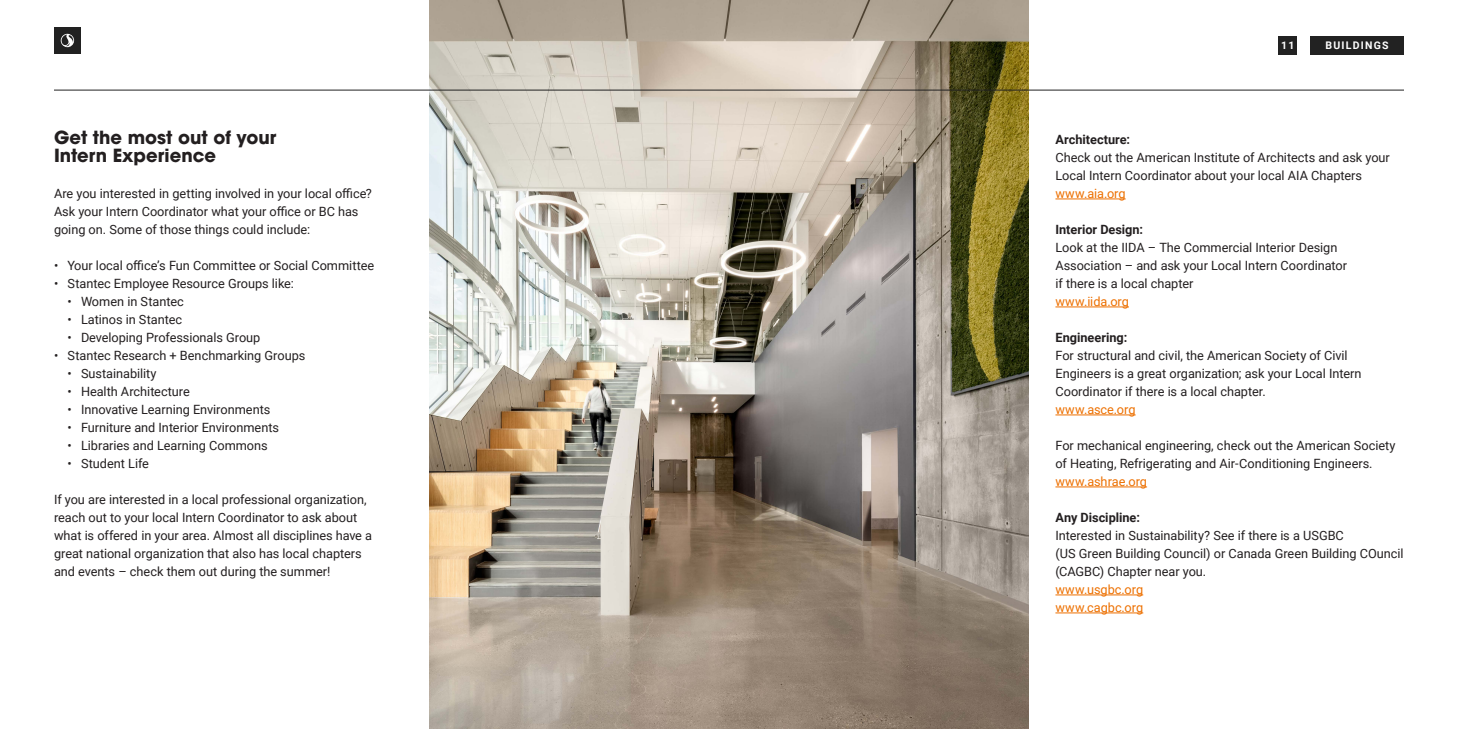
<style>
.page{position:relative;width:1458px;height:729px;background:#fff}
.page>*{position:absolute;margin:0;border:0;box-sizing:border-box;transform-origin:0 0}
.Story_Intro_1{font:700 18px/18px "ITC Avant Garde Pro";color:#231f20}
.t1{font:12.75px/18px "Roboto";letter-spacing:-.005em;color:#231f20}
.t2{font:12.75px/18px "Roboto";color:#ed7000}
.t3{font:700 12.75px "Roboto";color:#231f20}
.t4{font:700 10.5px "Roboto";letter-spacing:.115em;color:#fff}
</style>
<div class="page">
<hr style="left:1055px;top:199px;width:71px;height:1px;background:#ed7000">
<hr style="left:1055px;top:307px;width:74px;height:1px;background:#ed7000">
<hr style="left:1055px;top:415px;width:81px;height:1px;background:#ed7000">
<hr style="left:1055px;top:487px;width:92px;height:1px;background:#ed7000">
<hr style="left:1055px;top:595px;width:88px;height:1px;background:#ed7000">
<hr style="left:1055px;top:613px;width:88px;height:1px;background:#ed7000">
<img style="left:430px;top:0;width:598px;height:729px">
<div style="left:54px;top:27px;width:27px;height:27px;background:#212121"></div>
<svg style="left:60px;top:34px;width:14px;height:13px"></svg>
<div style="left:1310px;top:36px;width:94px;height:18px;background:#222"></div>
<div style="left:1279px;top:36px;width:18px;height:18px;background:#222"></div>
<hr style="left:54px;top:90px;width:1350px;height:1px;background:#222">
<p class="Story_Intro_1" style="left:54px;top:128px;width:224px">Get the most out of your<br>Intern Experience</p>
<p class="t1" style="left:54px;top:184px;width:319px">Are you interested in getting involved in your local office?<br>Ask your Intern Coordinator what your office or BC has going on. Some of those things could include:</p>
<p class="t1" style="left:54px;top:256px;width:322px">• Your local office’s Fun Committee or Social Committee</p>
<p class="t1" style="left:54px;top:274px;width:241px">• Stantec Employee Resource Groups like:</p>
<p class="t1" style="left:68px;top:292px;width:118px">• Women in Stantec</p>
<p class="t1" style="left:68px;top:310px;width:116px">• Latinos in Stantec</p>
<p class="t1" style="left:68px;top:328px;width:194px">• Developing Professionals Group</p>
<p class="t1" style="left:54px;top:346px;width:253px">• Stantec Research + Benchmarking Groups</p>
<p class="t1" style="left:68px;top:364px;width:91px">• Sustainability</p>
<p class="t1" style="left:68px;top:382px;width:124px">• Health Architecture</p>
<p class="t1" style="left:68px;top:400px;width:204px">• Innovative Learning Environments</p>
<p class="t1" style="left:68px;top:418px;width:213px">• Furniture and Interior Environments</p>
<p class="t1" style="left:68px;top:436px;width:202px">• Libraries and Learning Commons</p>
<p class="t1" style="left:68px;top:454px;width:83px">• Student Life</p>
<p class="t1" style="left:54px;top:490px;width:320px">If you are interested in a local professional organization, reach out to your local Intern Coordinator to ask about what is offered in your area. Almost all disciplines have a great national organization that also has local chapters and events – check them out during the summer!</p>
<p class="t4" style="left:1281px;top:38px;width:15px">11</p>
<p class="t4" style="left:1326px;top:38px;width:64px">BUILDINGS</p>
<p class="t3" style="left:1055px;top:131px;width:76px">Architecture:</p>
<p class="t1" style="left:1055px;top:148px;width:336px">Check out the American Institute of Architects and ask your<br>Local Intern Coordinator about your local AIA Chapters</p>
<p class="t2" style="left:1055px;top:184px;width:72px">www.aia.org</p>
<p class="t3" style="left:1055px;top:221px;width:89px">Interior Design:</p>
<p class="t1" style="left:1055px;top:238px;width:293px">Look at the IIDA – The Commercial Interior Design<br>Association – and ask your Local Intern Coordinator if there is a local chapter</p>
<p class="t2" style="left:1055px;top:292px;width:75px">www.iida.org</p>
<p class="t3" style="left:1055px;top:329px;width:73px">Engineering:</p>
<p class="t1" style="left:1055px;top:346px;width:308px">For structural and civil, the American Society of Civil<br>Engineers is a great organization; ask your Local Intern<br>Coordinator if there is a local chapter.</p>
<p class="t2" style="left:1055px;top:400px;width:82px">www.asce.org</p>
<p class="t1" style="left:1055px;top:436px;width:342px">For mechanical engineering, check out the American Society of Heating, Refrigerating and Air-Conditioning Engineers.</p>
<p class="t2" style="left:1055px;top:472px;width:93px">www.ashrae.org</p>
<p class="t3" style="left:1055px;top:509px;width:86px">Any Discipline:</p>
<p class="t1" style="left:1055px;top:526px;width:350px">Interested in Sustainability? See if there is a USGBC<br>(US Green Building Council) or Canada Green Building COuncil (CAGBC) Chapter near you.</p>
<p class="t2" style="left:1055px;top:580px;width:89px">www.usgbc.org www.cagbc.org</p>
</div>
